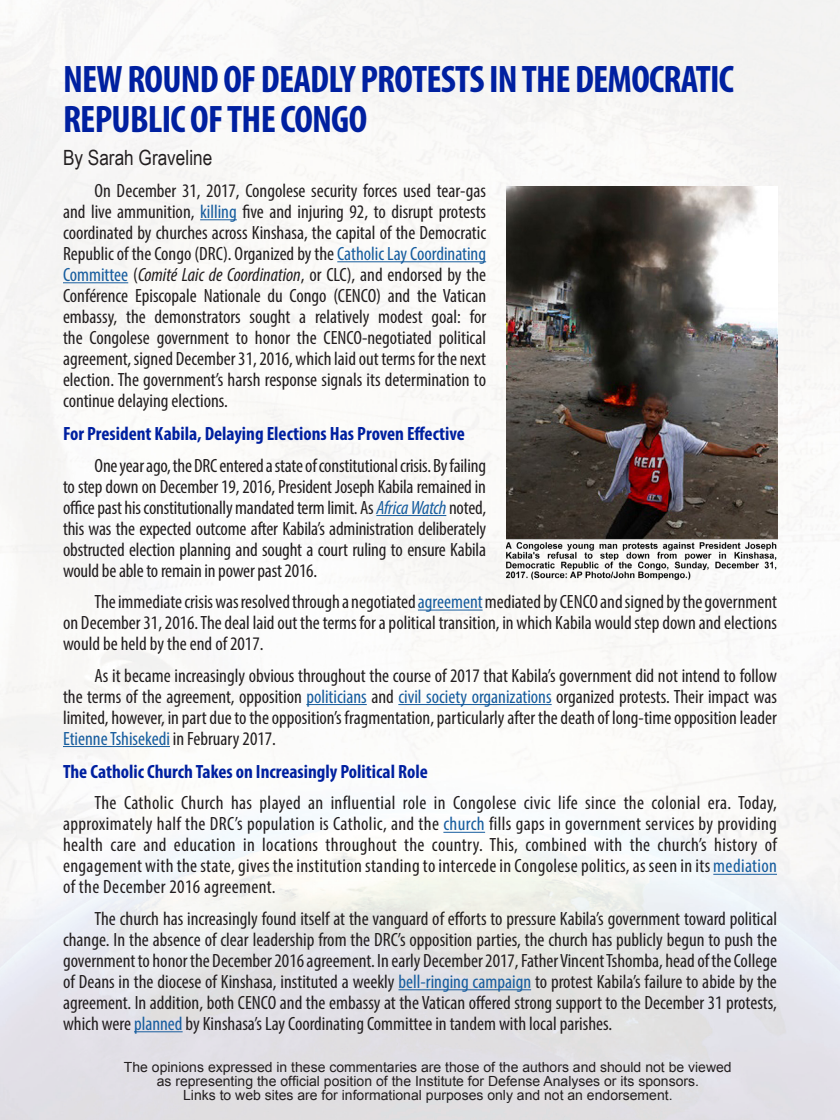
<style>
.page{position:relative;width:840px;height:1120px;background:#fff}
.page>*{position:absolute;margin:0;border:0;box-sizing:border-box;transform-origin:0 0}
.t1{font:700 condensed 38.5px/40.2px "Myriad Pro";letter-spacing:-.02em;color:#0020a0}
.t2{font:21px "Arial Narrow";color:#231f20}
.t3{font:condensed 19.25px/21px "Myriad Pro";color:#231f20;text-align:justify}
.t4{font:700 condensed 19.25px "Myriad Pro";color:#0020a0}
.t5{font:14px/14px "Arial";color:#231f20;text-align:center}
.s1{color:#175d9e}
.s2{font-style:italic}
.s3{font-style:italic;color:#175d9e}
</style>
<div class="page">
<img style="left:0;top:0;width:840px;height:1120px">
<hr style="left:200px;top:219px;width:37px;height:1px;background:#175d9e">
<hr style="left:337px;top:261px;width:149px;height:1px;background:#175d9e">
<hr style="left:63px;top:282px;width:65px;height:1px;background:#175d9e">
<hr style="left:376px;top:515px;width:70px;height:1px;background:#175d9e">
<hr style="left:418px;top:610px;width:65px;height:1px;background:#175d9e">
<hr style="left:306px;top:704px;width:61px;height:1px;background:#175d9e">
<hr style="left:398px;top:704px;width:154px;height:1px;background:#175d9e">
<hr style="left:63px;top:746px;width:107px;height:1px;background:#175d9e">
<hr style="left:443px;top:832px;width:42px;height:1px;background:#175d9e">
<hr style="left:713px;top:874px;width:64px;height:1px;background:#175d9e">
<hr style="left:399px;top:989px;width:132px;height:1px;background:#175d9e">
<hr style="left:134px;top:1031px;width:49px;height:1px;background:#175d9e">
<img style="left:507px;top:186px;width:270px;height:394px">
<p class="t1" style="left:63px;top:58px;width:673px">NEW ROUND OF DEADLY PROTESTS IN THE DEMOCRATIC<br>REPUBLIC OF THE CONGO</p>
<p class="t2" style="left:63px;top:143px;width:151px">By Sarah Graveline</p>
<p class="t3" style="left:63px;top:180px;width:425px;text-indent:31px">On December 31, 2017, Congolese security forces used tear-gas and live ammunition, <span class="s1">killing</span> five and injuring 92, to disrupt protests coordinated by churches across Kinshasa, the capital of the Democratic Republic of the Congo (DRC). Organized by the <span class="s1">Catholic Lay Coordinating Committee</span> (<span class="s2">Comité Laic de Coordination</span>, or CLC), and endorsed by the Conférence Episcopale Nationale du Congo (CENCO) and the Vatican embassy, the demonstrators sought a relatively modest goal: for the Congolese government to honor the CENCO-negotiated political agreement, signed December 31, 2016, which laid out terms for the next election. The government’s harsh response signals its determination to continue delaying elections.</p>
<p class="t4" style="left:63px;top:422px;width:403px">For President Kabila, Delaying Elections Has Proven Effective</p>
<p class="t3" style="left:63px;top:455px;width:425px;text-indent:31px">One year ago, the DRC entered a state of constitutional crisis. By failing to step down on December 19, 2016, President Joseph Kabila remained in office past his constitutionally mandated term limit. As <span class="s3">Africa Watch</span> noted, this was the expected outcome after Kabila’s administration deliberately obstructed election planning and sought a court ruling to ensure Kabila would be able to remain in power past 2016.</p>
<p class="t3" style="left:63px;top:591px;width:716px;text-indent:31px">The immediate crisis was resolved through a negotiated <span class="s1">agreement</span> mediated by CENCO and signed by the government on December 31, 2016. The deal laid out the terms for a political transition, in which Kabila would step down and elections would be held by the end of 2017.</p>
<p class="t3" style="left:63px;top:665px;width:716px;text-indent:31px">As it became increasingly obvious throughout the course of 2017 that Kabila’s government did not intend to follow the terms of the agreement, opposition <span class="s1">politicians</span> and <span class="s1">civil society organizations</span> organized protests. Their impact was limited, however, in part due to the opposition’s fragmentation, particularly after the death of long-time opposition leader <span class="s1">Etienne Tshisekedi</span> in February 2017.</p>
<p class="t4" style="left:63px;top:759px;width:366px">The Catholic Church Takes on Increasingly Political Role</p>
<p class="t3" style="left:63px;top:792px;width:716px;text-indent:31px">The Catholic Church has played an influential role in Congolese civic life since the colonial era. Today, approximately half the DRC’s population is Catholic, and the <span class="s1">church</span> fills gaps in government services by providing health care and education in locations throughout the country. This, combined with the church’s history of engagement with the state, gives the institution standing to intercede in Congolese politics, as seen in its <span class="s1">mediation </span>of the December 2016 agreement.</p>
<p class="t3" style="left:63px;top:908px;width:716px;text-indent:31px">The church has increasingly found itself at the vanguard of efforts to pressure Kabila’s government toward political change. In the absence of clear leadership from the DRC’s opposition parties, the church has publicly begun to push the government to honor the December 2016 agreement. In early December 2017, Father Vincent Tshomba, head of the College of Deans in the diocese of Kinshasa, instituted a weekly <span class="s1">bell-ringing campaign</span> to protest Kabila’s failure to abide by the agreement. In addition, both CENCO and the embassy at the Vatican offered strong support to the December 31 protests, which were <span class="s1">planned</span> by Kinshasa’s Lay Coordinating Committee in tandem with local parishes.</p>
<p class="t5" style="left:124px;top:1060px;width:609px">The opinions expressed in these commentaries are those of the authors and should not be viewed as representing the official position of the Institute for Defense Analyses or its sponsors.<br>Links to web sites are for informational purposes only and not an endorsement.</p>
</div>
